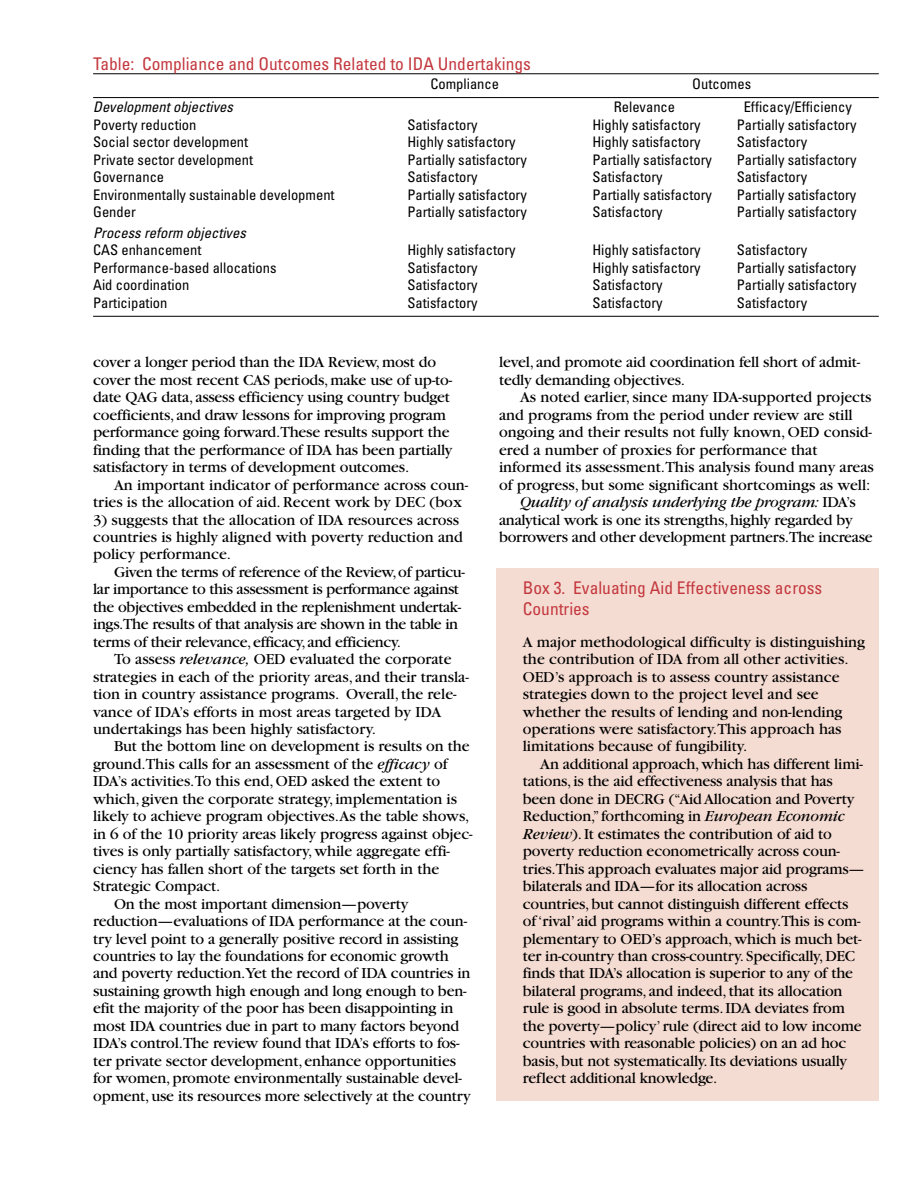
<style>
.page{position:relative;width:918px;height:1188px;background:#fff}
.page>*{position:absolute;margin:0;border:0;box-sizing:border-box;transform-origin:0 0}
.t1{font:condensed 17.4px/21px "Univers";color:#c3383e}
.t2{font:16.05px/17.4px "Garamond";letter-spacing:-.01em;color:#000}
.t3{font:italic 16.05px "Garamond";letter-spacing:-.015em;color:#000}
.t4{font:condensed 14.55px "Univers";color:#000}
.t5{font:italic condensed 14.55px "Univers";color:#000}
.s1{font-style:italic}
.s2{font-style:normal}
</style>
<div class="page">
<hr style="left:93px;top:73px;width:786px;height:1px;background:#000">
<hr style="left:93px;top:97px;width:786px;height:1px;background:#000">
<hr style="left:93px;top:316px;width:786px;height:1px;background:#000">
<div style="left:497px;top:568px;width:382px;height:533px;background:#f5dcd2"></div>
<p class="t1" style="left:93px;top:55px;width:439px">Table: Compliance and Outcomes Related to IDA Undertakings</p>
<p class="t4" style="left:430px;top:78px;width:70px">Compliance</p>
<p class="t4" style="left:692px;top:78px;width:61px">Outcomes</p>
<p class="t5" style="left:93px;top:102px;width:141px">Development objectives</p>
<p class="t4" style="left:614px;top:102px;width:63px">Relevance</p>
<p class="t4" style="left:744px;top:102px;width:110px">Efficacy/Efficiency</p>
<p class="t4" style="left:93px;top:119px;width:105px">Poverty reduction</p>
<p class="t4" style="left:407px;top:119px;width:72px">Satisfactory</p>
<p class="t4" style="left:592px;top:119px;width:110px">Highly satisfactory</p>
<p class="t4" style="left:737px;top:119px;width:121px">Partially satisfactory</p>
<p class="t4" style="left:93px;top:137px;width:157px">Social sector development</p>
<p class="t4" style="left:407px;top:137px;width:110px">Highly satisfactory</p>
<p class="t4" style="left:592px;top:137px;width:110px">Highly satisfactory</p>
<p class="t4" style="left:737px;top:137px;width:72px">Satisfactory</p>
<p class="t4" style="left:93px;top:154px;width:161px">Private sector development</p>
<p class="t4" style="left:407px;top:154px;width:121px">Partially satisfactory</p>
<p class="t4" style="left:592px;top:154px;width:121px">Partially satisfactory</p>
<p class="t4" style="left:737px;top:154px;width:121px">Partially satisfactory</p>
<p class="t4" style="left:93px;top:172px;width:73px">Governance</p>
<p class="t4" style="left:407px;top:172px;width:72px">Satisfactory</p>
<p class="t4" style="left:592px;top:172px;width:72px">Satisfactory</p>
<p class="t4" style="left:737px;top:172px;width:72px">Satisfactory</p>
<p class="t4" style="left:93px;top:189px;width:243px">Environmentally sustainable development</p>
<p class="t4" style="left:407px;top:189px;width:121px">Partially satisfactory</p>
<p class="t4" style="left:592px;top:189px;width:121px">Partially satisfactory</p>
<p class="t4" style="left:737px;top:189px;width:121px">Partially satisfactory</p>
<p class="t4" style="left:93px;top:207px;width:44px">Gender</p>
<p class="t4" style="left:407px;top:207px;width:121px">Partially satisfactory</p>
<p class="t4" style="left:592px;top:207px;width:72px">Satisfactory</p>
<p class="t4" style="left:737px;top:207px;width:121px">Partially satisfactory</p>
<p class="t5" style="left:93px;top:227px;width:154px">Process reform objectives</p>
<p class="t4" style="left:93px;top:245px;width:110px">CAS enhancement</p>
<p class="t4" style="left:407px;top:245px;width:110px">Highly satisfactory</p>
<p class="t4" style="left:592px;top:245px;width:110px">Highly satisfactory</p>
<p class="t4" style="left:737px;top:245px;width:72px">Satisfactory</p>
<p class="t4" style="left:93px;top:262px;width:185px">Performance-based allocations</p>
<p class="t4" style="left:407px;top:262px;width:72px">Satisfactory</p>
<p class="t4" style="left:592px;top:262px;width:110px">Highly satisfactory</p>
<p class="t4" style="left:737px;top:262px;width:121px">Partially satisfactory</p>
<p class="t4" style="left:93px;top:280px;width:98px">Aid coordination</p>
<p class="t4" style="left:407px;top:280px;width:72px">Satisfactory</p>
<p class="t4" style="left:592px;top:280px;width:72px">Satisfactory</p>
<p class="t4" style="left:737px;top:280px;width:121px">Partially satisfactory</p>
<p class="t4" style="left:93px;top:297px;width:76px">Participation</p>
<p class="t4" style="left:407px;top:297px;width:72px">Satisfactory</p>
<p class="t4" style="left:592px;top:297px;width:72px">Satisfactory</p>
<p class="t4" style="left:737px;top:297px;width:72px">Satisfactory</p>
<p class="t2" style="left:93px;top:355px;width:361px">cover a longer period than the IDA Review,most do cover the most recent CAS periods,make use of up-to&shy;date QAG data,assess efficiency using country budget coefficients,and draw lessons for improving program performance going forward.These results support the finding that the performance of IDA has been partially satisfactory in terms of development outcomes.</p>
<p class="t2" style="left:93px;top:477px;width:377px;text-indent:21px">An important indicator of performance across coun&shy;tries is the allocation of aid. Recent work by DEC (box</p>
<p class="t2" style="left:93px;top:512px;width:371px">3) suggests that the allocation of IDA resources across countries is highly aligned with poverty reduction and policy performance.</p>
<p class="t2" style="left:93px;top:565px;width:373px;text-indent:21px">Given the terms of reference of the Review,of particu&shy;lar importance to this assessment is performance against the objectives embedded in the replenishment undertak&shy;ings.The results of that analysis are shown in the table in terms of their relevance,efficacy,and efficiency.</p>
<p class="t2" style="left:93px;top:652px;width:377px;text-indent:21px">To assess <span class="s1">relevance,</span> OED evaluated the corporate strategies in each of the priority areas, and their transla&shy;tion in country assistance programs. Overall, the rele&shy;vance of IDA’s efforts in most areas targeted by IDA undertakings has been highly satisfactory.</p>
<p class="t2" style="left:114px;top:739px;width:357px">But the bottom line on development is results on the</p>
<p class="t2" style="left:93px;top:757px;width:356px">ground.This calls for an assessment of the <span class="s1">efficacy</span> of</p>
<p class="t2" style="left:93px;top:774px;width:349px">IDA’s activities.To this end, OED asked the extent to</p>
<p class="t2" style="left:93px;top:792px;width:365px">which, given the corporate strategy, implementation is</p>
<p class="t2" style="left:93px;top:809px;width:378px">likely to achieve program objectives.As the table shows,</p>
<p class="t2" style="left:93px;top:827px;width:381px">in 6 of the 10 priority areas likely progress against objec-</p>
<p class="t2" style="left:93px;top:844px;width:359px">tives is only partially satisfactory, while aggregate effi-</p>
<p class="t2" style="left:93px;top:861px;width:348px">ciency has fallen short of the targets set forth in the</p>
<p class="t2" style="left:93px;top:879px;width:129px">Strategic Compact.</p>
<p class="t2" style="left:114px;top:896px;width:296px">On the most important dimension—poverty</p>
<p class="t2" style="left:93px;top:914px;width:376px">reduction—evaluations of IDA performance at the coun-</p>
<p class="t2" style="left:93px;top:931px;width:367px">try level point to a generally positive record in assisting</p>
<p class="t2" style="left:93px;top:949px;width:357px">countries to lay the foundations for economic growth</p>
<p class="t2" style="left:93px;top:966px;width:379px">and poverty reduction.Yet the record of IDA countries in</p>
<p class="t2" style="left:93px;top:984px;width:375px">sustaining growth high enough and long enough to ben-</p>
<p class="t2" style="left:93px;top:1001px;width:362px">efit the majority of the poor has been disappointing in</p>
<p class="t2" style="left:93px;top:1019px;width:368px">most IDA countries due in part to many factors beyond</p>
<p class="t2" style="left:93px;top:1036px;width:368px">IDA’s control.The review found that IDA’s efforts to fos-</p>
<p class="t2" style="left:93px;top:1053px;width:364px">ter private sector development,enhance opportunities</p>
<p class="t2" style="left:93px;top:1071px;width:370px">for women,promote environmentally sustainable devel-</p>
<p class="t2" style="left:93px;top:1088px;width:379px">opment,use its resources more selectively at the country</p>
<p class="t2" style="left:499px;top:355px;width:363px">level,and promote aid coordination fell short of admit&shy;tedly demanding objectives.</p>
<p class="t2" style="left:520px;top:390px;width:353px">As noted earlier, since many IDA-supported projects</p>
<p class="t2" style="left:499px;top:407px;width:355px">and programs from the period under review are still</p>
<p class="t2" style="left:499px;top:425px;width:375px">ongoing and their results not fully known, OED consid-</p>
<p class="t2" style="left:499px;top:442px;width:320px">ered a number of proxies for performance that</p>
<p class="t2" style="left:499px;top:460px;width:376px">informed its assessment.This analysis found many areas</p>
<p class="t2" style="left:499px;top:477px;width:373px">of progress, but some significant shortcomings as well:</p>
<p class="t3" style="left:520px;top:497px;width:337px">Quality of analysis underlying the program: <span class="s2">IDA’s</span></p>
<p class="t2" style="left:499px;top:512px;width:355px">analytical work is one its strengths,highly regarded by</p>
<p class="t2" style="left:499px;top:530px;width:375px">borrowers and other development partners.The increase</p>
<p class="t1" style="left:523px;top:579px;width:301px">Box 3. Evaluating Aid Effectiveness across<br>Countries</p>
<p class="t2" style="left:523px;top:634px;width:344px">A major methodological difficulty is distinguishing the contribution of IDA from all other activities.<br>OED’s approach is to assess country assistance strategies down to the project level and see whether the results of lending and non-lending operations were satisfactory.This approach has limitations because of fungibility.</p>
<p class="t2" style="left:523px;top:757px;width:343px;text-indent:17px">An additional approach,which has different limi&shy;tations,is the aid effectiveness analysis that has been done in DECRG (“Aid Allocation and Poverty Reduction,”forthcoming in <span class="s1">European Economic Review</span>).It estimates the contribution of aid to poverty reduction econometrically across coun&shy;tries.This approach evaluates major aid programs— bilaterals and IDA—for its allocation across countries,but cannot distinguish different effects of ‘rival’aid programs within a country.This is com&shy;plementary to OED’s approach,which is much bet&shy;ter in-country than cross-country.Specifically,DEC finds that IDA’s allocation is superior to any of the bilateral programs,and indeed,that its allocation rule is good in absolute terms.IDA deviates from the poverty—policy’rule (direct aid to low income countries with reasonable policies) on an ad hoc basis,but not systematically.Its deviations usually reflect additional knowledge.</p>
</div>
